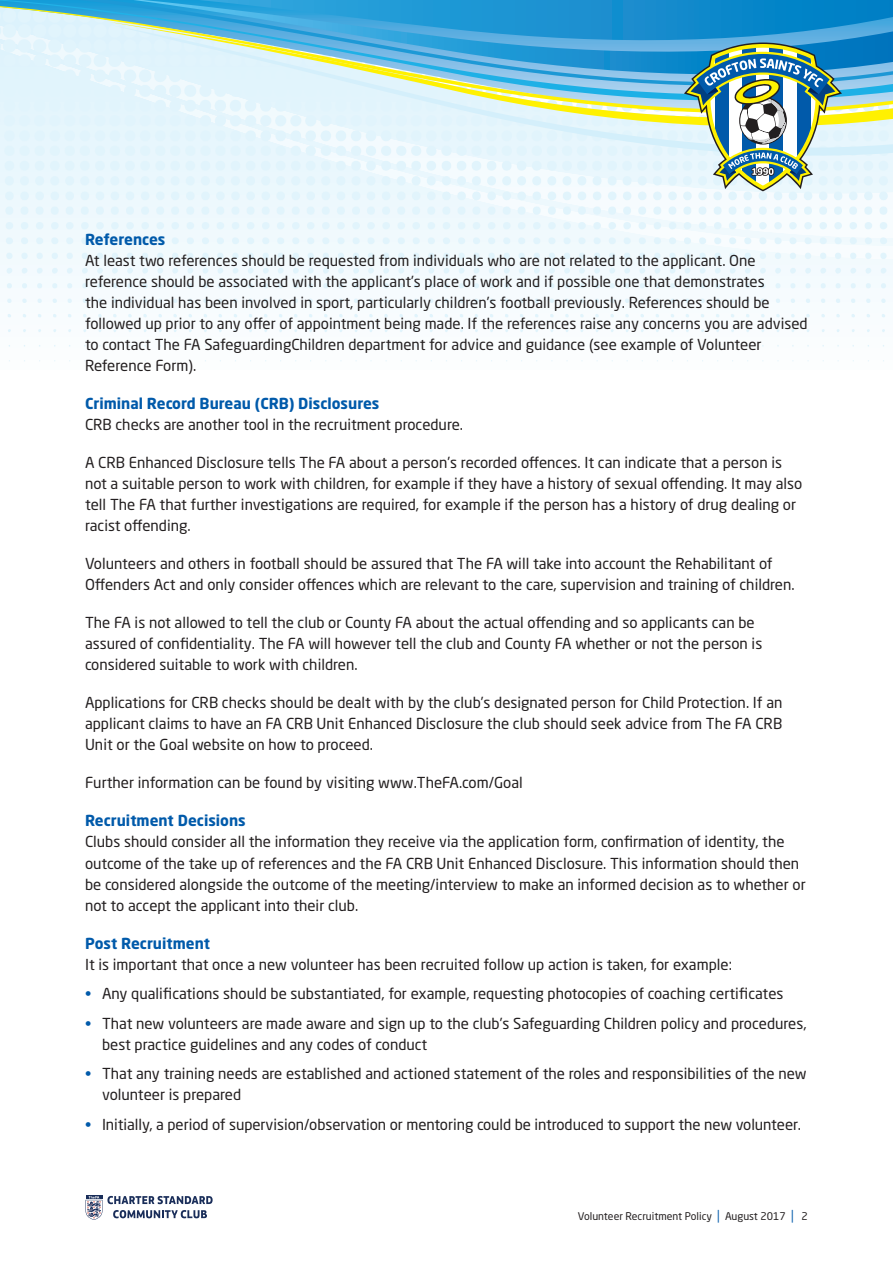
<style>
.page{position:relative;width:893px;height:1263px;background:#fff}
.page>*{position:absolute;margin:0;border:0;box-sizing:border-box;transform-origin:0 0}
._5__Text{font:15px/21px "Neo Sans Std";color:#231f20}
._9__Bullets_2mm_Spac{font:15px/21px "Neo Sans Std";color:#231f20}
._8__Bullets_4mm_Spac{font:15px "Neo Sans Std";letter-spacing:-.005em;color:#231f20}
._6__Text_2mm_Space_A{font:15px "Neo Sans Std";color:#231f20}
._4__Subhead_No_Space{font:700 15px "Neo Sans Std";color:#015aaa}
.t1{font:10.5px "Neo Sans Std";color:#231f20}
.s1{color:#015aaa}
.s2{font-size:13.65px;color:#015aaa}
</style>
<div class="page">
<svg style="left:0;top:127px;width:893px;height:234px;fill:#f4fbfe"></svg>
<div style="left:110px;top:136px;width:89px;height:27px;background:#e7f6fd"></div>
<svg style="left:0;top:5px;width:199px;height:117px;background:#c5e7f4"></svg>
<svg style="left:110px;top:22px;width:89px;height:114px;background:#ddf1f5"></svg>
<svg style="left:199px;top:0;width:694px;height:191px;background:#99cbd9"></svg>
<svg style="left:85px;top:1195px;width:128px;height:25px"></svg>
<p class="_4__Subhead_No_Space" style="left:85px;top:230px;width:82px">References</p>
<p class="_5__Text" style="left:85px;top:250px;width:724px">At least two references should be requested from individuals who are not related to the applicant. One reference should be associated with the applicant’s place of work and if possible one that demonstrates<br>the individual has been involved in sport, particularly children’s football previously. References should be followed up prior to any offer of appointment being made. If the references raise any concerns you are advised to contact The FA SafeguardingChildren department for advice and guidance (see example of Volunteer Reference Form).</p>
<p class="_4__Subhead_No_Space" style="left:85px;top:394px;width:296px">Criminal Record Bureau (CRB) Disclosures</p>
<p class="_5__Text" style="left:85px;top:414px;width:380px">CRB checks are another tool in the recruitment procedure.</p>
<p class="_5__Text" style="left:85px;top:452px;width:719px">A CRB Enhanced Disclosure tells The FA about a person’s recorded offences. It can indicate that a person is not a suitable person to work with children, for example if they have a history of sexual offending. It may also tell The FA that further investigations are required, for example if the person has a history of drug dealing or racist offending.</p>
<p class="_5__Text" style="left:85px;top:553px;width:711px">Volunteers and others in football should be assured that The FA will take into account the Rehabilitant of<br>Offenders Act and only consider offences which are relevant to the care, supervision and training of children.</p>
<p class="_5__Text" style="left:85px;top:612px;width:679px">The FA is not allowed to tell the club or County FA about the actual offending and so applicants can be assured of confidentiality. The FA will however tell the club and County FA whether or not the person is considered suitable to work with children.</p>
<p class="_5__Text" style="left:85px;top:692px;width:699px;text-align:justify">Applications for CRB checks should be dealt with by the club’s designated person for Child Protection. If an applicant claims to have an FA CRB Unit Enhanced Disclosure the club should seek advice from The FA CRB Unit or the Goal website on how to proceed.</p>
<p class="_5__Text" style="left:85px;top:772px;width:439px">Further information can be found by visiting www.TheFA.com/Goal</p>
<p class="_4__Subhead_No_Space" style="left:85px;top:811px;width:162px">Recruitment Decisions</p>
<p class="_5__Text" style="left:85px;top:831px;width:722px">Clubs should consider all the information they receive via the application form, confirmation of identity, the outcome of the take up of references and the FA CRB Unit Enhanced Disclosure. This information should then be considered alongside the outcome of the meeting/interview to make an informed decision as to whether or not to accept the applicant into their club.</p>
<p class="_4__Subhead_No_Space" style="left:85px;top:933px;width:127px">Post Recruitment</p>
<p class="_6__Text_2mm_Space_A" style="left:85px;top:955px;width:648px">It is important that once a new volunteer has been recruited follow up action is taken, for example:</p>
<p class="_9__Bullets_2mm_Spac" style="left:85px;top:983px;width:700px"><span class="s1">•</span> Any qualifications should be substantiated, for example, requesting photocopies of coaching certificates</p>
<p class="_9__Bullets_2mm_Spac" style="left:102px;top:1012px;width:706px;text-indent:-17px"><span class="s1">•</span> That new volunteers are made aware and sign up to the club’s Safeguarding Children policy and procedures, best practice guidelines and any codes of conduct</p>
<p class="_9__Bullets_2mm_Spac" style="left:102px;top:1063px;width:706px;text-indent:-17px"><span class="s1">•</span> That any training needs are established and actioned statement of the roles and responsibilities of the new volunteer is prepared</p>
<p class="_8__Bullets_4mm_Spac" style="left:85px;top:1115px;width:717px"><span class="s1">•</span> Initially, a period of supervision/observation or mentoring could be introduced to support the new volunteer.</p>
<p class="t1" style="left:578px;top:1210px;width:231px">Volunteer Recruitment Policy <span class="s2">|</span> August 2017 <span class="s2">|</span> 2</p>
</div>
